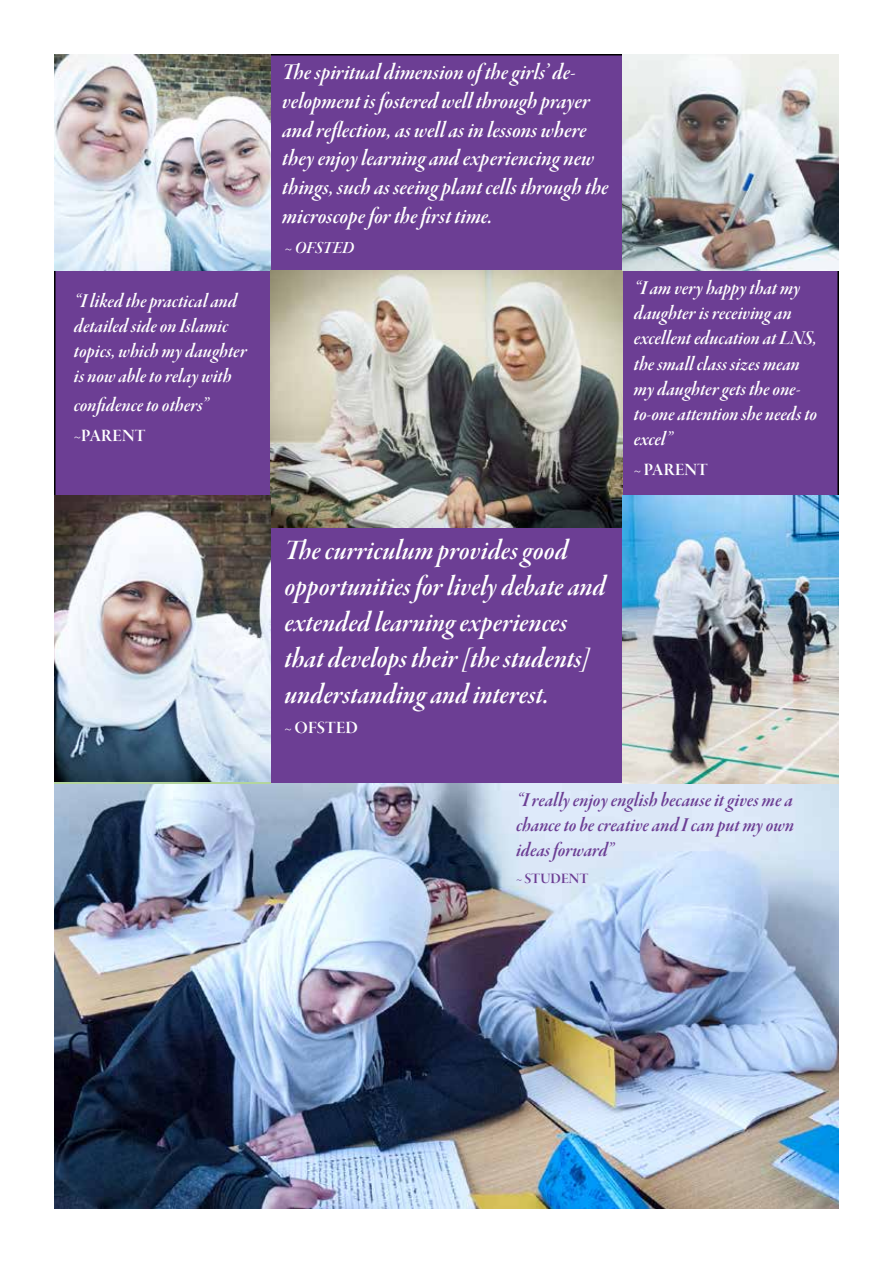
<style>
.page{position:relative;width:893px;height:1263px;background:#fff}
.page>*{position:absolute;margin:0;border:0;box-sizing:border-box;transform-origin:0 0}
.t1{font:30px/36px "Garamond Premr Pro Smbd It Disp";color:#fff}
.t2{font:24px/28.8px "Garamond Premr Pro Smbd It Disp";color:#fff}
.t3{font:21px/25.2px "Garamond Premr Pro Smbd It Disp";color:#fff}
.t4{font:21px/25.2px "Garamond Premr Pro Smbd It Disp";color:#6c3e94;text-align:justify}
.t5{font:18px "Garamond Premr Pro Smbd Disp";letter-spacing:.01em;color:#fff}
.t6{font:18px "Garamond Premr Pro Smbd It Disp";color:#fff}
.t7{font:15px "Garamond Premr Pro Smbd Disp";letter-spacing:.01em;color:#6c3e94}
</style>
<div class="page">
<div style="left:55px;top:55px;width:783px;height:1153px;background:#6c3e94"></div>
<img style="left:54px;top:54px;width:217px;height:216px">
<img style="left:271px;top:270px;width:351px;height:257px">
<img style="left:622px;top:54px;width:217px;height:216px">
<img style="left:54px;top:784px;width:785px;height:425px">
<img style="left:622px;top:495px;width:217px;height:289px">
<img style="left:54px;top:495px;width:217px;height:286px">
<p class="t3" style="left:74px;top:289px;width:174px">“I liked the practical and detailed side on Islamic topics, which my daughter is now able to relay with</p>
<p class="t3" style="left:74px;top:394px;width:136px">confidence to others”</p>
<p class="t5" style="left:74px;top:426px;width:73px">~PARENT</p>
<p class="t2" style="left:282px;top:59px;width:328px">The spiritual dimension of the girls’ de&shy;velopment is fostered well through prayer and reflection, as well as in lessons where they enjoy learning and experiencing new things, such as seeing plant cells through the microscope for the first time.</p>
<p class="t6" style="left:285px;top:238px;width:71px">~ OFSTED</p>
<p class="t3" style="left:634px;top:277px;width:185px">“I am very happy that my daughter is receiving an excellent education at LNS, the small class sizes mean my daughter gets the one&shy;to-one attention she needs to excel”</p>
<p class="t5" style="left:634px;top:460px;width:76px">~ PARENT</p>
<h1 class="t1" style="left:284px;top:534px;width:323px">The curriculum provides good opportunities for lively debate and extended learning experiences that develops their [the students] understanding and interest.</h1>
<p class="t5" style="left:284px;top:718px;width:75px">~ OFSTED</p>
<p class="t4" style="left:516px;top:789px;width:279px">“I really enjoy english because it gives me a chance to be creative and I can put my own ideas forward”</p>
<p class="t7" style="left:516px;top:870px;width:74px">~ STUDENT</p>
</div>
